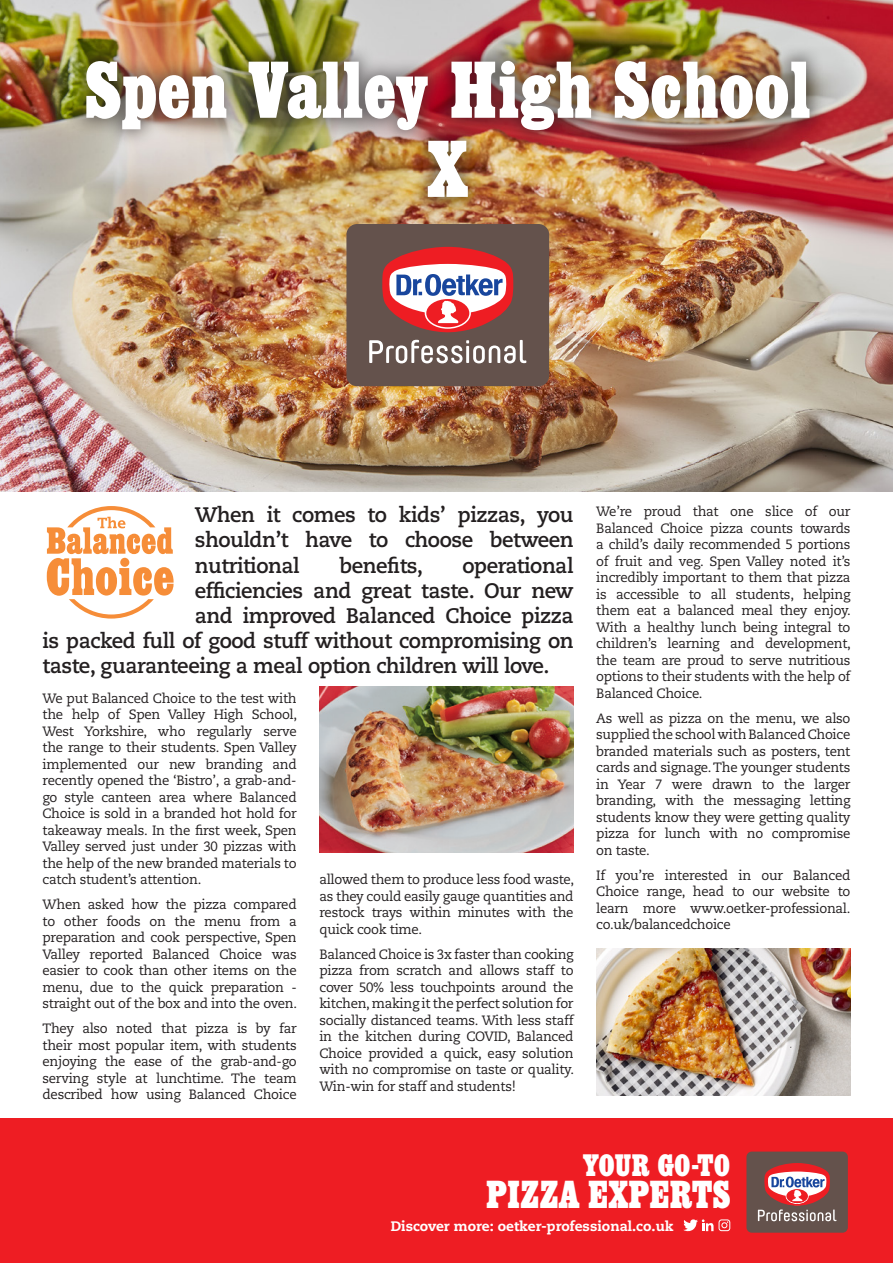
<style>
.page{position:relative;width:893px;height:1263px;background:#fff}
.page>*{position:absolute;margin:0;border:0;box-sizing:border-box;transform-origin:0 0}
.t1{font:700 84.15px/79.1px "Egyptienne Con";color:#fff;text-align:center}
.t2{font:700 40.95px "Egyptienne Con";letter-spacing:.005em;color:#fff}
.t3{font:700 32.55px "Egyptienne Con";color:#fff}
.t4{font:700 21px/25.2px "Caecilia LT Std";letter-spacing:-.02em;color:#231f20;text-align:justify}
.t5{font:800 13.8px "Caecilia LT Std";color:#fff}
.t6{font:13.5px/16.5px "Caecilia LT Std";letter-spacing:-.02em;color:#231f20;text-align:justify}
</style>
<div class="page">
<img style="left:0;top:0;width:893px;height:491px">
<img style="left:319px;top:687px;width:255px;height:166px">
<img style="left:596px;top:948px;width:254px;height:147px">
<div style="left:0;top:1119px;width:893px;height:144px;background:#ee1d23"></div>
<div style="left:746px;top:1151px;width:102px;height:82px;background:#64524c;border-radius:5px"></div>
<svg style="left:758px;top:1163px;width:78px;height:58px"></svg>
<div style="left:346px;top:224px;width:203px;height:162px;background:#64524c;border-radius:11px"></div>
<svg style="left:382px;top:247px;width:132px;height:86px"></svg>
<svg style="left:369px;top:340px;width:157px;height:23px"></svg>
<svg style="left:683px;top:1219px;width:47px;height:13px"></svg>
<div style="left:68px;top:43px;width:760px;height:172px;background:#231f20;opacity:.57"></div>
<svg style="left:47px;top:506px;width:127px;height:113px"></svg>
<h1 class="t1" style="left:85px;top:52px;width:727px">Spen Valley High School<br>X</h1>
<h3 class="t4" style="left:195px;top:503px;width:380px">When it comes to kids’ pizzas, you shouldn’t have to choose between nutritional</h3>
<h3 class="t4" style="left:340px;top:553px;width:85px">benefits,</h3>
<h3 class="t4" style="left:462px;top:553px;width:113px">operational</h3>
<h3 class="t4" style="left:195px;top:578px;width:380px">efficiencies and great taste. Our new</h3>
<h3 class="t4" style="left:195px;top:603px;width:380px">and improved Balanced Choice pizza</h3>
<h3 class="t4" style="left:43px;top:629px;width:532px">is packed full of good stuff without compromising on</h3>
<h3 class="t4" style="left:43px;top:654px;width:509px">taste, guaranteeing a meal option children will love.</h3>
<p class="t6" style="left:43px;top:690px;width:256px">We put Balanced Choice to the test with the help of Spen Valley High School, West Yorkshire, who regularly serve the range to their students. Spen Valley implemented our new branding and recently opened the ‘Bistro’, a grab-and&shy;go style canteen area where Balanced Choice is sold in a branded hot hold for takeaway meals. In the first week, Spen Valley served just under 30 pizzas with the help of the new branded materials to catch student’s attention.</p>
<p class="t6" style="left:43px;top:896px;width:256px">When asked how the pizza compared to other foods on the menu from a preparation and cook perspective, Spen Valley reported Balanced Choice was easier to cook than other items on the menu, due to the quick preparation - straight out of the box and into the oven.</p>
<p class="t6" style="left:43px;top:1020px;width:256px">They also noted that pizza is by far their most popular item, with students enjoying the ease of the grab-and-go serving style at lunchtime. The team described how using Balanced Choice</p>
<p class="t6" style="left:319px;top:871px;width:256px">allowed them to produce less food waste, as they could easily gauge quantities and restock trays within minutes with the quick cook time.</p>
<p class="t6" style="left:319px;top:946px;width:256px">Balanced Choice is 3x faster than cooking pizza from scratch and allows staff to cover 50% less touchpoints around the kitchen, making it the perfect solution for socially distanced teams. With less staff in the kitchen during COVID, Balanced Choice provided a quick, easy solution with no compromise on taste or quality.<br>Win-win for staff and students!</p>
<p class="t6" style="left:596px;top:504px;width:256px">We’re proud that one slice of our Balanced Choice pizza counts towards a child’s daily recommended 5 portions of fruit and veg. Spen Valley noted it’s incredibly important to them that pizza is accessible to all students, helping them eat a balanced meal they enjoy.<br>With a healthy lunch being integral to children’s learning and development, the team are proud to serve nutritious options to their students with the help of Balanced Choice.</p>
<p class="t6" style="left:596px;top:710px;width:256px">As well as pizza on the menu, we also supplied the school with Balanced Choice branded materials such as posters, tent cards and signage. The younger students in Year 7 were drawn to the larger branding, with the messaging letting students know they were getting quality pizza for lunch with no compromise on taste.</p>
<p class="t6" style="left:596px;top:867px;width:256px">If you’re interested in our Balanced Choice range, head to our website to learn more www.oetker-professional. co.uk/balancedchoice</p>
<h3 class="t3" style="left:583px;top:1147px;width:149px">YOUR GO-TO</h3>
<h2 class="t2" style="left:486px;top:1172px;width:246px">PIZZA EXPERTS</h2>
<p class="t5" style="left:391px;top:1218px;width:284px">Discover more: oetker-professional.co.uk</p>
</div>
